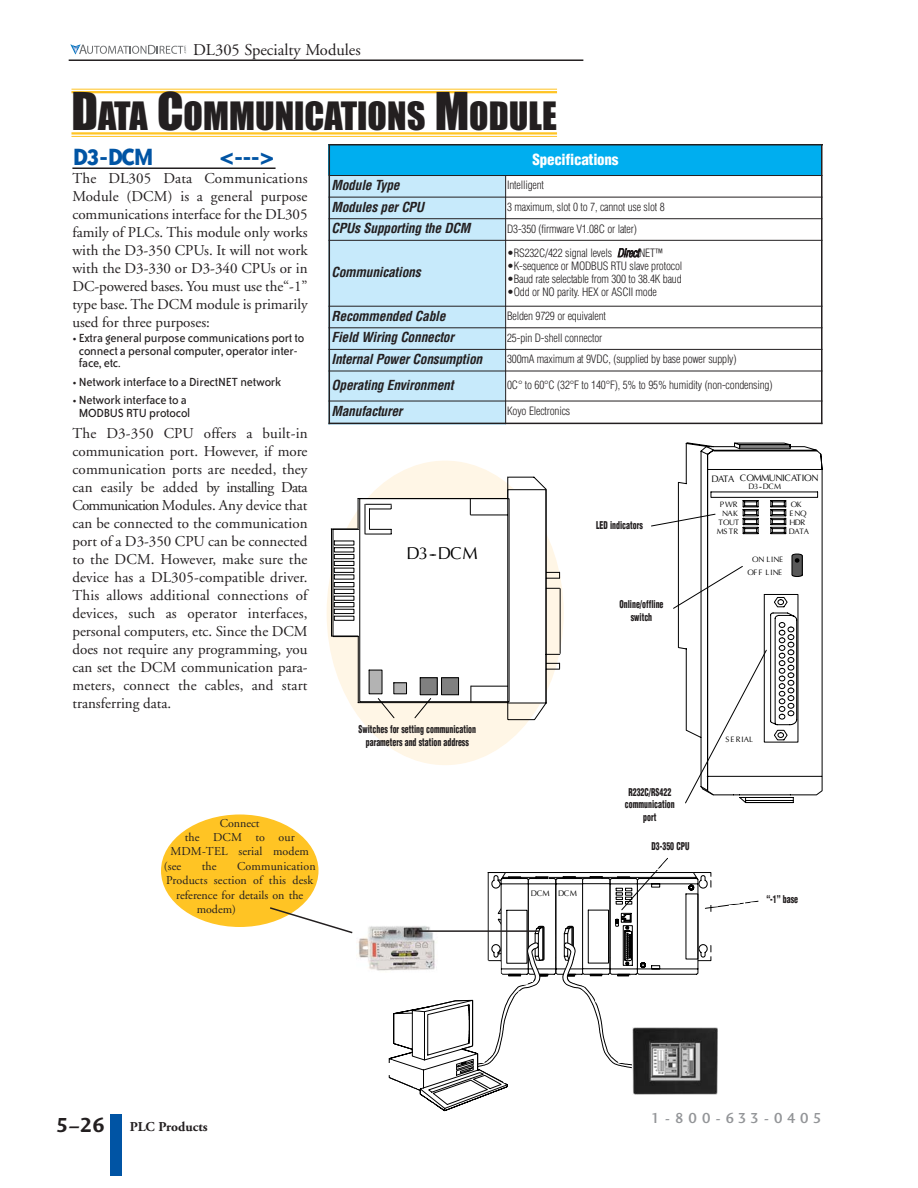
<style>
.page{position:relative;width:918px;height:1188px;background:#fff}
.page>*{position:absolute;margin:0;border:0;box-sizing:border-box;transform-origin:0 0}
.t1{font:36px "TT1 AC8 O00";color:#231f20}
.t2{font:700 27px "Bailey Sans ITC";color:#0054a4}
.t3{font:17.25px "Optima";color:#000}
.t4{font:16.5px "Adobe Garamond";color:#231f20}
.t5{font:15px/18px "Adobe Garamond";color:#231f20;text-align:justify}
.t6{font:15px "Charlotte Sans Medium Plain";letter-spacing:.265em;color:#939598}
.t7{font:900 condensed 15px "Helvetica";letter-spacing:-.02em;color:#fff}
.t8{font:13.5px/12.8px "Bailey Sans ITC";letter-spacing:-.015em;color:#231f20}
.t9{font:italic 700 condensed 13.5px "Helvetica";color:#231f20}
.t10{font:700 13.5px "Adobe Garamond";color:#231f20}
.t11{font:12px "Adobe Garamond";letter-spacing:.01em;color:#231f20}
.t12{font:300 condensed 11.25px "Helvetica";letter-spacing:-.015em;color:#231f20}
.t13{font:900 condensed 10.5px/12.6px "Helvetica";color:#231f20;text-align:center;scale:.75 1}
.t14{font:9.3px "Optima";letter-spacing:-.07em;color:#000}
.t15{font:8.1px "Optima";letter-spacing:-.005em;color:#000}
.t16{font:7.8px/8.9px "Optima";letter-spacing:-.015em;color:#000;text-align:center}
.t17{font:7.8px/12.9px "Optima";letter-spacing:.01em;color:#000;text-align:right}
.t18{font:7.8px/8.9px "Optima";letter-spacing:-.065em;color:#000}
.s1{font-size:48px}
.s2{font-style:italic}
.s3{font-family:"Charlotte Sans Bold Plain";font-weight:400;font-size:21px}
</style>
<div class="page">
<hr style="left:69px;top:59px;width:514px;height:2px;background:#231f20">
<div style="left:111px;top:1114px;width:11px;height:62px;background:#0054a4"></div>
<svg style="left:70px;top:44px;width:116px;height:11px"></svg>
<div style="left:327px;top:461px;width:237px;height:304px;background:#fff6e6;border-radius:50%"></div>
<hr style="left:72px;top:167px;width:204px;height:2px;background:#231f20">
<svg style="left:802px;top:451px;width:21px;height:345px"></svg>
<svg style="left:802px;top:446px;width:16px;height:344px"></svg>
<svg style="left:651px;top:442px;width:151px;height:362px"></svg>
<svg style="left:330px;top:476px;width:217px;height:244px"></svg>
<svg style="left:334px;top:498px;width:227px;height:205px;background:#eeedec"></svg>
<svg style="left:377px;top:697px;width:55px;height:22px"></svg>
<svg style="left:389px;top:858px;width:370px;height:254px"></svg>
<img style="left:632px;top:1028px;width:85px;height:66px">
<hr style="left:71px;top:89px;width:486px;height:1px;background:#ffc424">
<hr style="left:71px;top:91px;width:486px;height:2px;background:#ffc424">
<hr style="left:71px;top:132px;width:486px;height:3px;background:#ffc424">
<hr style="left:71px;top:136px;width:486px;height:1px;background:#ffc424">
<img style="left:358px;top:920px;width:80px;height:53px">
<div style="left:161px;top:814px;width:158px;height:113px;background:#ffc424;border-radius:50%"></div>
<svg style="left:268px;top:906px;width:85px;height:28px"></svg>
<hr style="left:419px;top:930px;width:120px;height:2px;background:#231f20">
<div style="left:329px;top:144px;width:493px;height:32px;background:#00aeef"></div>
<div style="left:329px;top:176px;width:177px;height:21px;background:#c7eafb"></div>
<div style="left:329px;top:197px;width:177px;height:22px;background:#c7eafb"></div>
<div style="left:329px;top:219px;width:177px;height:21px;background:#c7eafb"></div>
<div style="left:329px;top:240px;width:177px;height:66px;background:#c7eafb"></div>
<div style="left:329px;top:306px;width:177px;height:22px;background:#c7eafb"></div>
<div style="left:329px;top:328px;width:177px;height:21px;background:#c7eafb"></div>
<div style="left:329px;top:349px;width:177px;height:22px;background:#c7eafb"></div>
<div style="left:329px;top:371px;width:177px;height:30px;background:#c7eafb"></div>
<div style="left:329px;top:401px;width:177px;height:23px;background:#c7eafb"></div>
<hr style="left:329px;top:144px;width:1px;height:280px;background:#231f20">
<hr style="left:505px;top:176px;width:1px;height:248px;background:#231f20">
<hr style="left:821px;top:144px;width:2px;height:280px;background:#231f20">
<hr style="left:329px;top:144px;width:494px;height:1px;background:#231f20">
<hr style="left:329px;top:175px;width:494px;height:1px;background:#231f20">
<hr style="left:329px;top:197px;width:494px;height:1px;background:#231f20">
<hr style="left:329px;top:218px;width:494px;height:1px;background:#231f20">
<hr style="left:329px;top:240px;width:494px;height:1px;background:#231f20">
<hr style="left:329px;top:306px;width:494px;height:1px;background:#231f20">
<hr style="left:329px;top:328px;width:494px;height:1px;background:#231f20">
<hr style="left:329px;top:349px;width:494px;height:1px;background:#231f20">
<hr style="left:329px;top:371px;width:494px;height:1px;background:#231f20">
<hr style="left:329px;top:401px;width:494px;height:1px;background:#231f20">
<hr style="left:329px;top:423px;width:494px;height:1px;background:#231f20">
<p class="t4" style="left:193px;top:43px;width:169px">DL305 Specialty Modules</p>
<h1 class="t1" style="left:71px;top:101px;width:487px"><span class="s1">D</span>ATA <span class="s1">C</span>OMMUNICATIONS <span class="s1">M</span>ODULE</h1>
<h2 class="t2" style="left:72px;top:146px;width:83px">D3-DCM</h2>
<h2 class="t2" style="left:219px;top:146px;width:59px">&lt;---&gt;</h2>
<p class="t5" style="left:72px;top:171px;width:237px">The DL305 Data Communications Module (DCM) is a general purpose communications interface for the DL305 family of PLCs. This module only works with the D3-350 CPUs. It will not work with the D3-330 or D3-340 CPUs or in DC-powered bases. You must use the“-1” type base. The DCM module is primarily used for three purposes:</p>
<p class="t8" style="left:79px;top:333px;width:227px;text-indent:-6px">• Extra general purpose communications port to connect a personal computer, operator inter&shy;face, etc.</p>
<p class="t8" style="left:72px;top:376px;width:210px">• Network interface to a DirectNET network</p>
<p class="t8" style="left:72px;top:394px;width:120px;text-align:center">• Network interface to a<br>MODBUS RTU protocol</p>
<p class="t5" style="left:72px;top:425px;width:237px">The D3-350 CPU offers a built-in communication port. However, if more communication ports are needed, they can easily be added by installing Data Communication Modules. Any device that can be connected to the communication port of a D3-350 CPU can be connected to the DCM. However, make sure the device has a DL305-compatible driver.<br>This allows additional connections of devices, such as operator interfaces, personal computers, etc. Since the DCM does not require any programming, you can set the DCM communication para&shy;meters, connect the cables, and start transferring data.</p>
<p class="t11" style="left:220px;top:818px;width:41px">Connect</p>
<p class="t11" style="left:185px;top:832px;width:112px">the DCM to our</p>
<p class="t11" style="left:170px;top:847px;width:140px">MDM-TEL serial modem</p>
<p class="t11" style="left:164px;top:861px;width:19px">(see</p>
<p class="t11" style="left:202px;top:861px;width:16px">the</p>
<p class="t11" style="left:237px;top:861px;width:80px">Communication</p>
<p class="t11" style="left:166px;top:876px;width:149px">Products section of this desk</p>
<p class="t11" style="left:176px;top:890px;width:129px">reference for details on the</p>
<p class="t11" style="left:197px;top:904px;width:41px">modem)</p>
<p class="t7" style="left:533px;top:153px;width:87px">Specifications</p>
<p class="t9" style="left:332px;top:180px;width:72px">Module Type</p>
<p class="t12" style="left:507px;top:181px;width:38px">Intelligent</p>
<p class="t9" style="left:332px;top:202px;width:97px">Modules perCPU</p>
<p class="t12" style="left:507px;top:203px;width:159px">3 maximum, slot 0 to 7, cannot use slot 8</p>
<p class="t9" style="left:332px;top:223px;width:143px">CPUs Supporting the DCM</p>
<p class="t12" style="left:507px;top:224px;width:131px">D3-350 (firmware V1.08C or later)</p>
<p class="t9" style="left:332px;top:267px;width:93px">Communications</p>
<p class="t12" style="left:507px;top:249px;width:157px">•RS232C/422 signal levels <span class="s2">Direct</span>NET™</p>
<p class="t12" style="left:507px;top:262px;width:177px">•K-sequence or MODBUS RTU slave protocol</p>
<p class="t12" style="left:507px;top:274px;width:176px">•Baud rate selectable from 300 to 38.4K baud</p>
<p class="t12" style="left:507px;top:287px;width:151px">•Odd or NO parity. HEX or ASCII mode</p>
<p class="t9" style="left:332px;top:311px;width:118px">Recommended Cable</p>
<p class="t12" style="left:507px;top:312px;width:100px">Belden 9729 or equivalent</p>
<p class="t9" style="left:332px;top:332px;width:127px">Field Wiring Connector</p>
<p class="t12" style="left:507px;top:333px;width:97px">25-pin D-shell connector</p>
<p class="t9" style="left:332px;top:354px;width:155px">InternalPowerConsumption</p>
<p class="t12" style="left:507px;top:355px;width:231px">300mA maximum at 9VDC, (supplied by base power supply)</p>
<p class="t9" style="left:332px;top:380px;width:126px">Operating Environment</p>
<p class="t12" style="left:507px;top:381px;width:267px">0C° to 60°C (32°F to 140°F), 5% to 95% humidity (non-condensing)</p>
<p class="t9" style="left:332px;top:405px;width:75px">Manufacturer</p>
<p class="t12" style="left:507px;top:407px;width:65px">Koyo Electronics</p>
<p class="t3" style="left:406px;top:546px;width:73px">D3--DCM</p>
<p class="t13" style="left:359px;top:724px;width:158px">Switches for setting communication parameters and station address</p>
<p class="t13" style="left:596px;top:520px;width:64px">LED indicators</p>
<p class="t13" style="left:619px;top:599px;width:60px">Online/offline switch</p>
<p class="t14" style="left:740px;top:474px;width:80px">COMMUNICATION</p>
<p class="t14" style="left:712px;top:475px;width:24px">DATA</p>
<p class="t16" style="left:749px;top:483px;width:34px">D3--DCM</p>
<p class="t16" style="left:717px;top:501px;width:24px">PWR<br>NAK<br>TOUT<br>MSTR</p>
<p class="t18" style="left:789px;top:501px;width:22px">OK<br>E NQ<br>HDR<br>DATA</p>
<p class="t17" style="left:747px;top:554px;width:37px">ON LINE<br>OFF LINE</p>
<p class="t15" style="left:531px;top:890px;width:48px">DCM DCM</p>
<p class="t13" style="left:625px;top:786px;width:68px">R232C/RS422 communication port</p>
<p class="t13" style="left:651px;top:841px;width:52px">D3-350 CPU</p>
<p class="t16" style="left:725px;top:736px;width:29px">SERIAL</p>
<p class="t13" style="left:766px;top:894px;width:44px">“-1” base</p>
<p class="t10" style="left:56px;top:1121px;width:153px"><span class="s3">5–26</span> PLC Products</p>
<p class="t6" style="left:651px;top:1112px;width:172px">1-800-633-0405</p>
</div>
